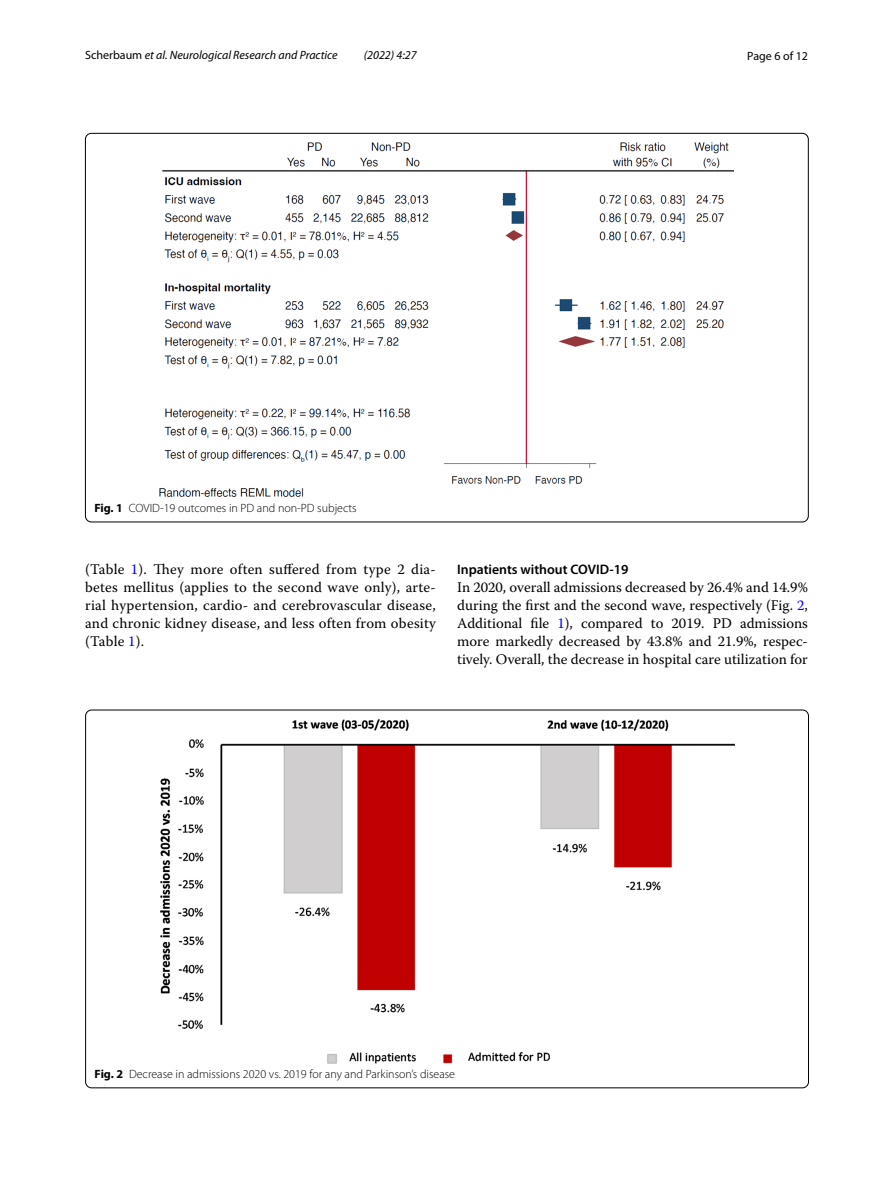
<style>
.page{position:relative;width:893px;height:1187px;background:#fff}
.page>*{position:absolute;margin:0;border:0;box-sizing:border-box;transform-origin:0 0}
.t1{font:14.7px/18px "Warnock Pro";letter-spacing:.01em;color:#000;text-align:justify}
.t2{font:600 13.8px "Myriad Pro";color:#000}
.t3{font:300 12px "Myriad Pro";color:#000}
.t4{font:italic 12px "Myriad Pro";color:#000}
.t5{font:12px "Myriad Pro";color:#000}
.s1{font-style:normal}
.s2{font-weight:700}
.s3{color:#00f}
</style>
<div class="page">
<img style="left:160px;top:142px;width:574px;height:354px">
<img style="left:160px;top:719px;width:574px;height:344px">
<p class="t4" style="left:85px;top:48px;width:254px"><span class="s1">Scherbaum</span> et al. Neurological Research and Practice</p>
<p class="t4" style="left:364px;top:48px;width:54px">(2022) 4:27</p>
<p class="t5" style="left:747px;top:48px;width:62px">Page 6 of 12</p>
<p class="t3" style="left:94px;top:501px;width:264px"><span class="s2">Fig. 1</span> COVID-19 outcomes in PD and non-PD subjects</p>
<p class="t1" style="left:85px;top:560px;width:352px">(Table <span class="s3">1</span>). They more often suffered from type 2 dia&shy;betes mellitus (applies to the second wave only), arte&shy;rial hypertension, cardio- and cerebrovascular disease, and chronic kidney disease, and less often from obesity (Table <span class="s3">1</span>).</p>
<p class="t2" style="left:457px;top:560px;width:173px">Inpatients without COVID‑19</p>
<p class="t1" style="left:457px;top:578px;width:352px">In 2020, overall admissions decreased by 26.4% and 14.9% during the first and the second wave, respectively (Fig. <span class="s3">2</span>, Additional file <span class="s3">1</span>), compared to 2019. PD admissions more markedly decreased by 43.8% and 21.9%, respec&shy;tively. Overall, the decrease in hospital care utilization for</p>
<p class="t3" style="left:95px;top:1067px;width:362px"><span class="s2">Fig. 2</span> Decrease in admissions 2020 vs. 2019 for any and Parkinson’s disease</p>
</div>
